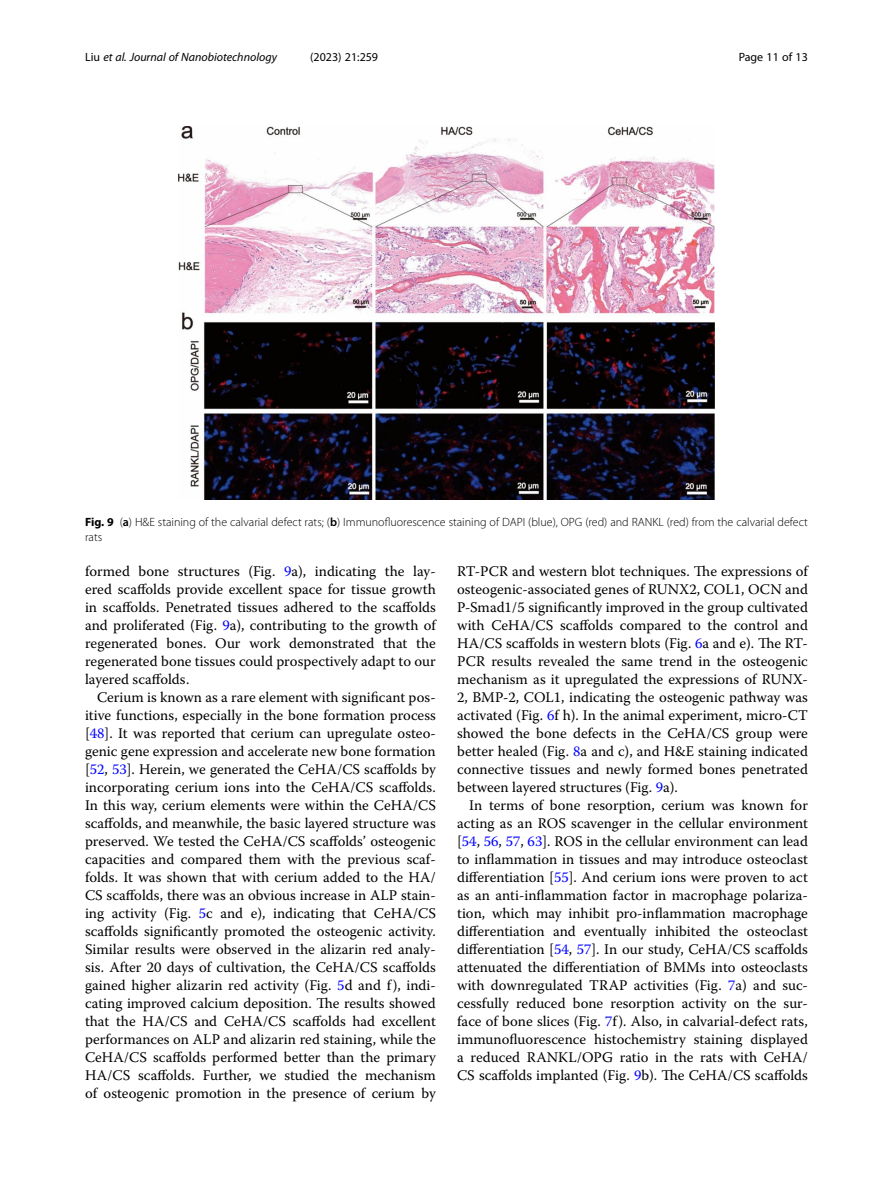
<style>
.page{position:relative;width:893px;height:1191px;background:#fff}
.page>*{position:absolute;margin:0;border:0;box-sizing:border-box;transform-origin:0 0}
.Body_Text_Indent{font:14.7px/18px "Warnock Pro";color:#000;text-align:justify}
.Figure_Caption{font:300 12px/15px "Myriad Pro";color:#000}
.t1{font:italic 12px "Myriad Pro";color:#000}
.t2{font:12px "Myriad Pro";color:#000}
.s1{font-style:normal}
.s2{font-weight:700}
.s3{font-weight:600}
.s4{color:#00f}
</style>
<div class="page">
<img style="left:178px;top:126px;width:536px;height:373px">
<p class="t1" style="left:85px;top:50px;width:193px"><span class="s1">Liu</span> et al. Journal of Nanobiotechnology</p>
<p class="t2" style="left:310px;top:50px;width:70px">(2023) 21:259</p>
<p class="t2" style="left:739px;top:50px;width:71px">Page 11 of 13</p>
<p class="Figure_Caption" style="left:85px;top:515px;width:724px"><span class="s2">Fig. 9</span> (<span class="s3">a</span>) H&amp;E staining of the calvarial defect rats; (<span class="s3">b</span>) Immunofluorescence staining of DAPI (blue), OPG (red) and RANKL (red) from the calvarial defect rats</p>
<p class="Body_Text_Indent" style="left:85px;top:562px;width:352px">formed bone structures (Fig. <span class="s4">9</span>a), indicating the lay&shy;ered scaffolds provide excellent space for tissue growth in scaffolds. Penetrated tissues adhered to the scaffolds and proliferated (Fig. <span class="s4">9</span>a), contributing to the growth of regenerated bones. Our work demonstrated that the regenerated bone tissues could prospectively adapt to our layered scaffolds.</p>
<p class="Body_Text_Indent" style="left:85px;top:688px;width:352px;text-indent:12px">Cerium is known as a rare element with significant pos&shy;itive functions, especially in the bone formation process [<span class="s4">48</span>]. It was reported that cerium can upregulate osteo&shy;genic gene expression and accelerate new bone formation [<span class="s4">52</span>, <span class="s4">53</span>]. Herein, we generated the CeHA/CS scaffolds by incorporating cerium ions into the CeHA/CS scaffolds.<br>In this way, cerium elements were within the CeHA/CS scaffolds, and meanwhile, the basic layered structure was preserved. We tested the CeHA/CS scaffolds’ osteogenic capacities and compared them with the previous scaf&shy;folds. It was shown that with cerium added to the HA/ CS scaffolds, there was an obvious increase in ALP stain&shy;ing activity (Fig. <span class="s4">5</span>c and e), indicating that CeHA/CS scaffolds significantly promoted the osteogenic activity.<br>Similar results were observed in the alizarin red analy&shy;sis. After 20 days of cultivation, the CeHA/CS scaffolds gained higher alizarin red activity (Fig. <span class="s4">5</span>d and f), indi&shy;cating improved calcium deposition. The results showed that the HA/CS and CeHA/CS scaffolds had excellent performances on ALP and alizarin red staining, while the CeHA/CS scaffolds performed better than the primary HA/CS scaffolds. Further, we studied the mechanism of osteogenic promotion in the presence of cerium by</p>
<p class="Body_Text_Indent" style="left:457px;top:562px;width:352px">RT-PCR and western blot techniques. The expressions of osteogenic-associated genes of RUNX2, COL1, OCN and P-Smad1/5 significantly improved in the group cultivated with CeHA/CS scaffolds compared to the control and HA/CS scaffolds in western blots (Fig. <span class="s4">6</span>a and e). The RT-PCR results revealed the same trend in the osteogenic mechanism as it upregulated the expressions of RUNX-2, BMP-2, COL1, indicating the osteogenic pathway was activated (Fig. <span class="s4">6</span>f h). In the animal experiment, micro-CT showed the bone defects in the CeHA/CS group were better healed (Fig. <span class="s4">8</span>a and c), and H&amp;E staining indicated connective tissues and newly formed bones penetrated between layered structures (Fig. <span class="s4">9</span>a).</p>
<p class="Body_Text_Indent" style="left:457px;top:796px;width:352px;text-indent:12px">In terms of bone resorption, cerium was known for acting as an ROS scavenger in the cellular environment [<span class="s4">54</span>, <span class="s4">56</span>, <span class="s4">57</span>, <span class="s4">63</span>]. ROS in the cellular environment can lead to inflammation in tissues and may introduce osteoclast differentiation [<span class="s4">55</span>]. And cerium ions were proven to act as an anti-inflammation factor in macrophage polariza&shy;tion, which may inhibit pro-inflammation macrophage differentiation and eventually inhibited the osteoclast differentiation [<span class="s4">54</span>, <span class="s4">57</span>]. In our study, CeHA/CS scaffolds attenuated the differentiation of BMMs into osteoclasts with downregulated TRAP activities (Fig. <span class="s4">7</span>a) and suc&shy;cessfully reduced bone resorption activity on the sur&shy;face of bone slices (Fig. <span class="s4">7</span>f). Also, in calvarial-defect rats, immunofluorescence histochemistry staining displayed a reduced RANKL/OPG ratio in the rats with CeHA/ CS scaffolds implanted (Fig. <span class="s4">9</span>b). The CeHA/CS scaffolds</p>
</div>
